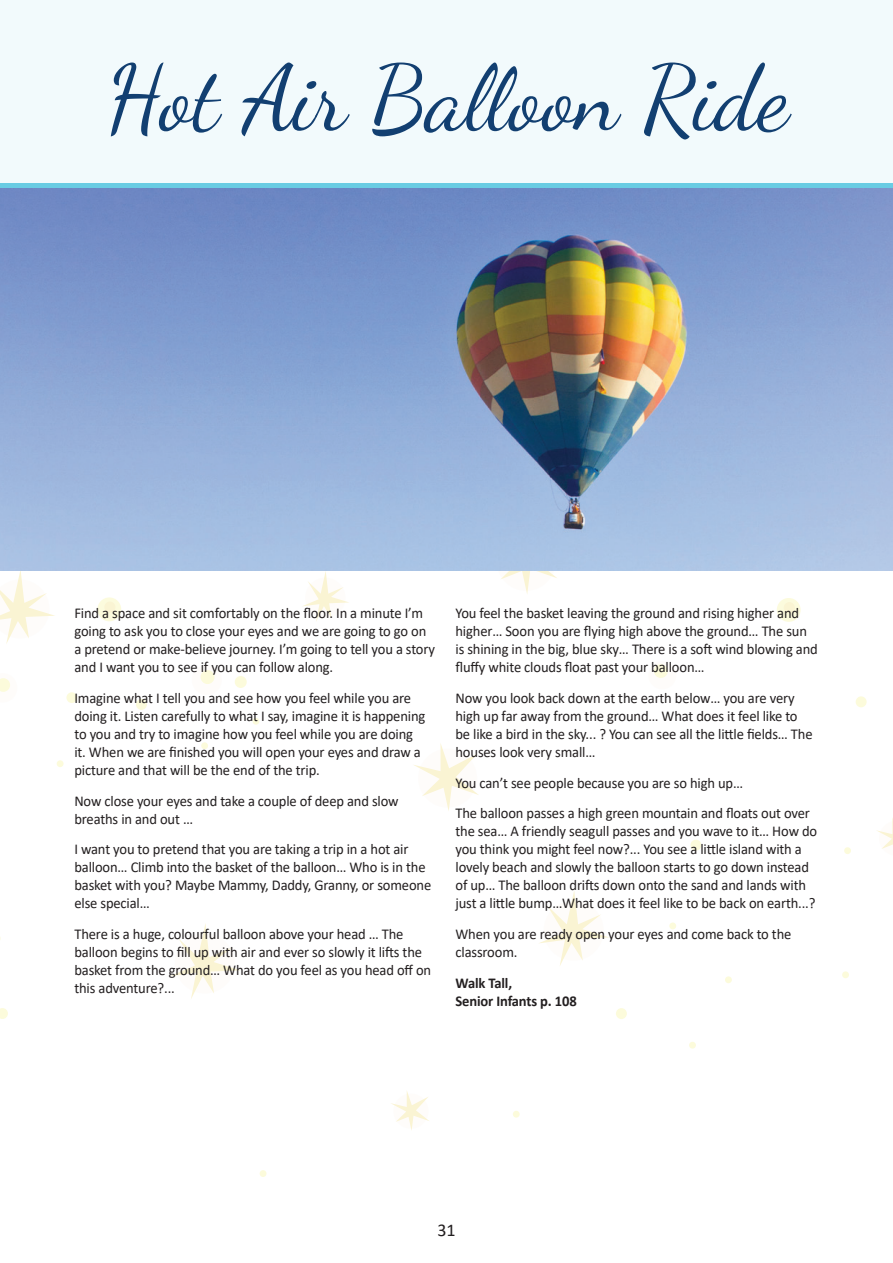
<style>
.page{position:relative;width:893px;height:1263px;background:#fff}
.page>*{position:absolute;margin:0;border:0;box-sizing:border-box;transform-origin:0 0}
.t1{font:91.5px "Dancing Script";color:#123f71}
.t2{font:18px "Calibri";color:#231f20}
.t3{font:15px/18px "Calibri";letter-spacing:-.01em;color:#231f20}
.t4{font:700 15px/18px "Calibri";letter-spacing:-.01em;color:#231f20}
</style>
<div class="page">
<div style="left:66px;top:692px;width:11px;height:11px;background:#fcfbdb;border-radius:50%"></div>
<svg style="left:0;top:571px;width:55px;height:73px"></svg>
<svg style="left:0;top:678px;width:10px;height:14px"></svg>
<svg style="left:501px;top:571px;width:56px;height:23px"></svg>
<svg style="left:414px;top:743px;width:65px;height:68px"></svg>
<div style="left:648px;top:661px;width:28px;height:28px;background:#fefcfa;border-radius:50%"></div>
<div style="left:654px;top:664px;width:14px;height:14px;background:#fcfbdb;border-radius:50%"></div>
<div style="left:777px;top:598px;width:24px;height:24px;background:#fcfbdd;border-radius:50%"></div>
<div style="left:784px;top:602px;width:11px;height:11px;background:#faf4d3;border-radius:50%"></div>
<div style="left:97px;top:597px;width:24px;height:24px;background:#fcfbdd;border-radius:50%"></div>
<div style="left:104px;top:601px;width:11px;height:12px;background:#faf4d3;border-radius:50%"></div>
<div style="left:136px;top:699px;width:11px;height:11px;background:#fcfbdb;border-radius:50%"></div>
<div style="left:201px;top:742px;width:7px;height:7px;background:#fcfbdb;border-radius:50%"></div>
<div style="left:842px;top:971px;width:7px;height:7px;background:#fcfbdb;border-radius:50%"></div>
<div style="left:513px;top:1111px;width:7px;height:6px;background:#fcfbdb;border-radius:50%"></div>
<div style="left:260px;top:1170px;width:6px;height:7px;background:#fcfbdb;border-radius:50%"></div>
<div style="left:253px;top:718px;width:6px;height:7px;background:#fcfbdb;border-radius:50%"></div>
<div style="left:725px;top:976px;width:7px;height:7px;background:#fcfbdb;border-radius:50%"></div>
<div style="left:844px;top:847px;width:7px;height:7px;background:#fcfbdb;border-radius:50%"></div>
<div style="left:689px;top:1042px;width:7px;height:6px;background:#fcfbdb;border-radius:50%"></div>
<div style="left:669px;top:922px;width:7px;height:7px;background:#fcfbdb;border-radius:50%"></div>
<div style="left:57px;top:760px;width:7px;height:7px;background:#fcfbdb;border-radius:50%"></div>
<div style="left:235px;top:676px;width:12px;height:12px;background:#fcfbdb;border-radius:50%"></div>
<div style="left:616px;top:1008px;width:11px;height:11px;background:#fcfbdb;border-radius:50%"></div>
<div style="left:856px;top:696px;width:11px;height:11px;background:#fcfbdb;border-radius:50%"></div>
<div style="left:690px;top:840px;width:11px;height:11px;background:#fcfbdb;border-radius:50%"></div>
<svg style="left:0;top:1008px;width:8px;height:11px"></svg>
<svg style="left:171px;top:924px;width:69px;height:75px"></svg>
<svg style="left:539px;top:891px;width:70px;height:74px"></svg>
<svg style="left:302px;top:571px;width:47px;height:50px"></svg>
<div style="left:192px;top:665px;width:30px;height:30px;background:#fefcfa;border-radius:50%"></div>
<div style="left:201px;top:670px;width:13px;height:14px;background:#fcfbdb;border-radius:50%"></div>
<svg style="left:877px;top:818px;width:16px;height:31px"></svg>
<svg style="left:391px;top:1091px;width:38px;height:39px"></svg>
<img style="left:0;top:187px;width:893px;height:384px">
<div style="left:0;top:0;width:893px;height:187px;background:#f2fafc"></div>
<hr style="left:0;top:183px;width:893px;height:4px;background:#69cce3">
<h1 class="t1" style="left:106px;top:28px;width:685px">Hot Air Balloon Ride</h1>
<p class="t3" style="left:74px;top:604px;width:362px">Find a space and sit comfortably on the floor. In a minute I’m going to ask you to close your eyes and we are going to go on a pretend or make-believe journey. I’m going to tell you a story and I want you to see if you can follow along.</p>
<p class="t3" style="left:74px;top:688px;width:352px">Imagine what I tell you and see how you feel while you are doing it. Listen carefully to what I say, imagine it is happening to you and try to imagine how you feel while you are doing it. When we are finished you will open your eyes and draw a picture and that will be the end of the trip.</p>
<p class="t3" style="left:74px;top:791px;width:326px">Now close your eyes and take a couple of deep and slow breaths in and out …</p>
<p class="t3" style="left:74px;top:840px;width:358px">I want you to pretend that you are taking a trip in a hot air balloon… Climb into the basket of the balloon… Who is in the basket with you? Maybe Mammy, Daddy, Granny, or someone else special…</p>
<p class="t3" style="left:74px;top:925px;width:358px">There is a huge, colourful balloon above your head … The balloon begins to fill up with air and ever so slowly it lifts the basket from the ground… What do you feel as you head off on this adventure?...</p>
<p class="t3" style="left:455px;top:604px;width:364px">You feel the basket leaving the ground and rising higher and higher… Soon you are flying high above the ground… The sun is shining in the big, blue sky… There is a soft wind blowing and fluffy white clouds float past your balloon…</p>
<p class="t3" style="left:455px;top:688px;width:359px">Now you look back down at the earth below… you are very high up far away from the ground… What does it feel like to be like a bird in the sky... ? You can see all the little fields… The houses look very small…</p>
<p class="t3" style="left:455px;top:767px;width:356px;line-height:30.8px">You can’t see people because you are so high up…<br>The balloon passes a high green mountain and floats out over</p>
<p class="t3" style="left:455px;top:822px;width:363px">the sea… A friendly seagull passes and you wave to it… How do you think you might feel now?... You see a little island with a lovely beach and slowly the balloon starts to go down instead of up… The balloon drifts down onto the sand and lands with just a little bump…What does it feel like to be back on earth...?</p>
<p class="t3" style="left:455px;top:925px;width:337px">When you are ready open your eyes and come back to the classroom.</p>
<p class="t4" style="left:455px;top:974px;width:123px">Walk Tall,<br>Senior Infants p. 108</p>
<p class="t2" style="left:437px;top:1217px;width:20px">31</p>
</div>
